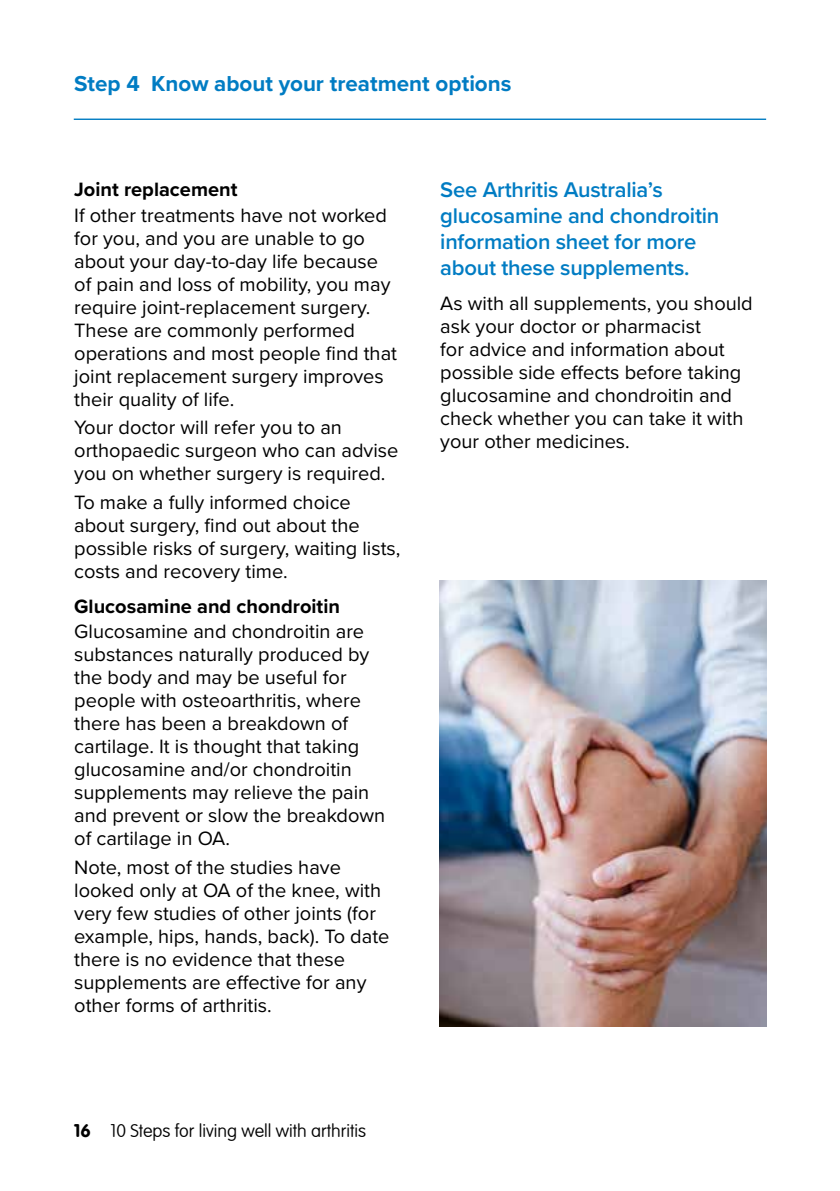
<style>
.page{position:relative;width:840px;height:1191px;background:#fff}
.page>*{position:absolute;margin:0;border:0;box-sizing:border-box;transform-origin:0 0}
.t1{font:700 22.4px "Proxima Nova";color:#007cc3}
.t2{font:600 22px/26px "Proxima Nova";letter-spacing:-.01em;color:#007cc3}
.t3{font:20px/23px "Proxima Nova";color:#000}
.t4{font:700 20px "Proxima Nova";color:#000}
.t5{font:100 18px "VAG Rounded";color:#000}
.s1{font-family:"VAG Rounded Bold";font-weight:400}
</style>
<div class="page">
<hr style="left:74px;top:119px;width:691px;height:1px;background:#007cc3">
<img style="left:439px;top:580px;width:326px;height:446px">
<p class="t1" style="left:74px;top:67px;width:438px">Step 4 Know about your treatment options</p>
<p class="t4" style="left:74px;top:174px;width:165px">Joint replacement</p>
<p class="t3" style="left:74px;top:203px;width:324px">If other treatments have not worked for you, and you are unable to go about your day-to-day life because of pain and loss of mobility, you may require joint-replacement surgery.<br>These are commonly performed operations and most people find that joint replacement surgery improves their quality of life.</p>
<p class="t3" style="left:74px;top:415px;width:325px">Your doctor will refer you to an orthopaedic surgeon who can advise you on whether surgery is required.</p>
<p class="t3" style="left:74px;top:490px;width:327px">To make a fully informed choice about surgery, find out about the possible risks of surgery, waiting lists, costs and recovery time.</p>
<p class="t4" style="left:74px;top:591px;width:267px">Glucosamine and chondroitin</p>
<p class="t3" style="left:74px;top:619px;width:312px">Glucosamine and chondroitin are substances naturally produced by the body and may be useful for people with osteoarthritis, where there has been a breakdown of cartilage. It is thought that taking glucosamine and/or chondroitin supplements may relieve the pain and prevent or slow the breakdown of cartilage in OA.</p>
<p class="t3" style="left:74px;top:855px;width:316px">Note, most of the studies have looked only at OA of the knee, with very few studies of other joints (for example, hips, hands, back). To date there is no evidence that these supplements are effective for any other forms of arthritis.</p>
<p class="t2" style="left:440px;top:176px;width:280px">See Arthritis Australia’s glucosamine and chondroitin information sheet for more about these supplements.</p>
<p class="t3" style="left:440px;top:291px;width:314px">As with all supplements, you should ask your doctor or pharmacist<br>for advice and information about possible side effects before taking glucosamine and chondroitin and check whether you can take it with your other medicines.</p>
<p class="t5" style="left:74px;top:1120px;width:294px"><span class="s1">16</span> 10 Steps for living well with arthritis</p>
</div>
